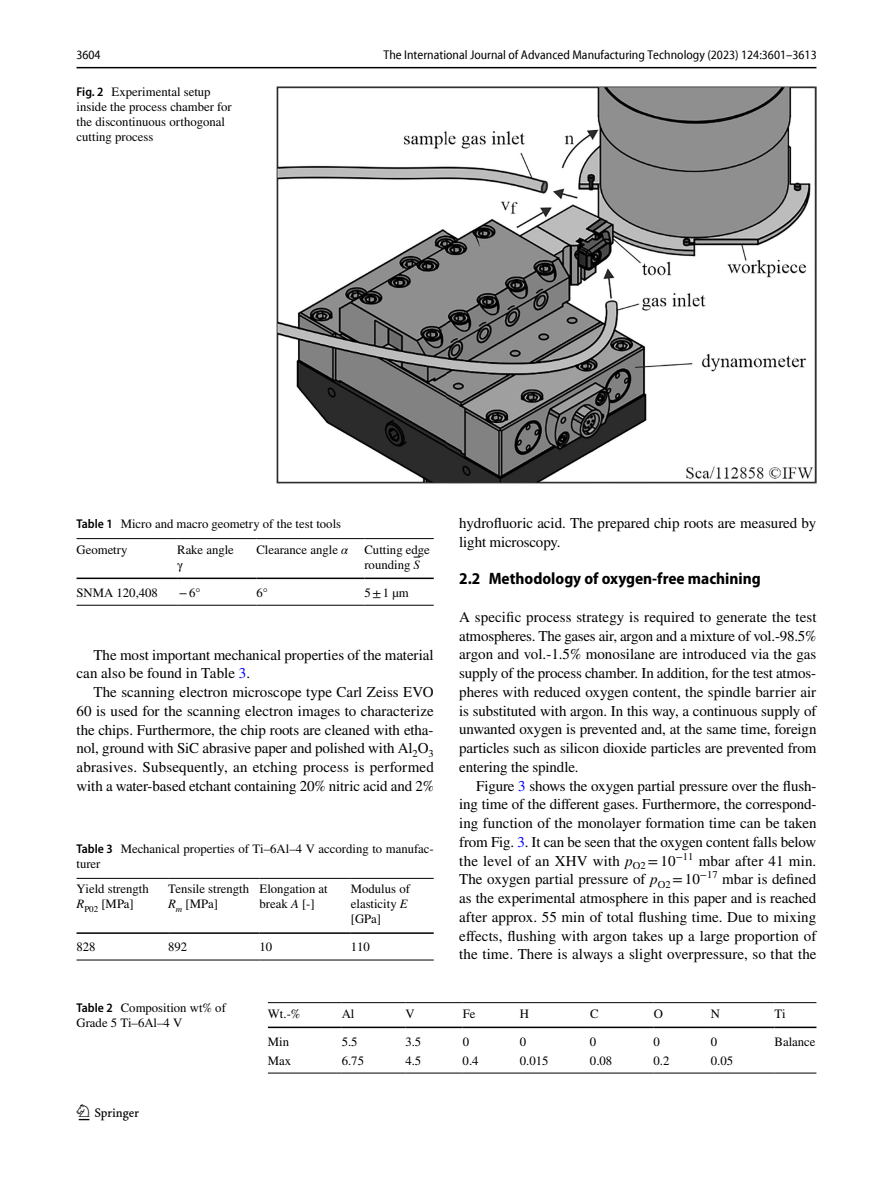
<style>
.page{position:relative;width:893px;height:1187px;background:#fff}
.page>*{position:absolute;margin:0;border:0;box-sizing:border-box;transform-origin:0 0}
.t1{font:22.5px "Springnew Regular 2";color:#000}
.t2{font:700 semi-condensed 16.5px "Myriad Pro";color:#000}
.t3{font:15px/18.8px "STIX";letter-spacing:-.005em;color:#000;text-align:justify}
.t4{font:12.75px/15px "STIX";color:#000}
.t5{font:semi-condensed 12.75px "Myriad Pro Unic";color:#000}
.s1{font-family:"Myriad Pro";font-weight:600;font-stretch:semi-condensed}
.s2{font-style:italic}
.s3{font-family:"STIX General Italic 4"}
.s4{color:#00f}
</style>
<div class="page">
<hr style="left:77px;top:67px;width:739px;height:1px;background:#000">
<img style="left:276px;top:87px;width:540px;height:397px">
<hr style="left:77px;top:538px;width:100px;height:1px;background:#000">
<hr style="left:77px;top:577px;width:100px;height:2px;background:#000">
<hr style="left:177px;top:538px;width:79px;height:1px;background:#000">
<hr style="left:177px;top:577px;width:79px;height:2px;background:#000">
<hr style="left:256px;top:538px;width:108px;height:1px;background:#000">
<hr style="left:256px;top:577px;width:108px;height:2px;background:#000">
<hr style="left:364px;top:538px;width:70px;height:1px;background:#000">
<hr style="left:364px;top:577px;width:70px;height:2px;background:#000">
<hr style="left:77px;top:604px;width:100px;height:1px;background:#000">
<hr style="left:177px;top:604px;width:79px;height:1px;background:#000">
<hr style="left:256px;top:604px;width:108px;height:1px;background:#000">
<hr style="left:364px;top:604px;width:70px;height:1px;background:#000">
<hr style="left:268px;top:1002px;width:74px;height:1px;background:#000">
<hr style="left:268px;top:1026px;width:74px;height:2px;background:#000">
<hr style="left:342px;top:1002px;width:63px;height:1px;background:#000">
<hr style="left:342px;top:1026px;width:63px;height:2px;background:#000">
<hr style="left:405px;top:1002px;width:58px;height:1px;background:#000">
<hr style="left:405px;top:1026px;width:58px;height:2px;background:#000">
<hr style="left:463px;top:1002px;width:57px;height:1px;background:#000">
<hr style="left:463px;top:1026px;width:57px;height:2px;background:#000">
<hr style="left:520px;top:1002px;width:70px;height:1px;background:#000">
<hr style="left:520px;top:1026px;width:70px;height:2px;background:#000">
<hr style="left:590px;top:1002px;width:64px;height:1px;background:#000">
<hr style="left:590px;top:1026px;width:64px;height:2px;background:#000">
<hr style="left:654px;top:1002px;width:57px;height:1px;background:#000">
<hr style="left:654px;top:1026px;width:57px;height:2px;background:#000">
<hr style="left:711px;top:1002px;width:64px;height:1px;background:#000">
<hr style="left:711px;top:1026px;width:64px;height:2px;background:#000">
<hr style="left:775px;top:1002px;width:41px;height:1px;background:#000">
<hr style="left:775px;top:1026px;width:41px;height:2px;background:#000">
<hr style="left:268px;top:1072px;width:74px;height:1px;background:#000">
<hr style="left:342px;top:1072px;width:63px;height:1px;background:#000">
<hr style="left:405px;top:1072px;width:58px;height:1px;background:#000">
<hr style="left:463px;top:1072px;width:57px;height:1px;background:#000">
<hr style="left:520px;top:1072px;width:70px;height:1px;background:#000">
<hr style="left:590px;top:1072px;width:64px;height:1px;background:#000">
<hr style="left:654px;top:1072px;width:57px;height:1px;background:#000">
<hr style="left:711px;top:1072px;width:64px;height:1px;background:#000">
<hr style="left:775px;top:1072px;width:41px;height:1px;background:#000">
<hr style="left:77px;top:877px;width:91px;height:1px;background:#000">
<hr style="left:77px;top:932px;width:91px;height:1px;background:#000">
<hr style="left:168px;top:877px;width:92px;height:1px;background:#000">
<hr style="left:168px;top:932px;width:92px;height:1px;background:#000">
<hr style="left:260px;top:877px;width:91px;height:1px;background:#000">
<hr style="left:260px;top:932px;width:91px;height:1px;background:#000">
<hr style="left:351px;top:877px;width:83px;height:1px;background:#000">
<hr style="left:351px;top:932px;width:83px;height:1px;background:#000">
<hr style="left:77px;top:959px;width:91px;height:1px;background:#000">
<hr style="left:168px;top:959px;width:92px;height:1px;background:#000">
<hr style="left:260px;top:959px;width:91px;height:1px;background:#000">
<hr style="left:351px;top:959px;width:83px;height:1px;background:#000">
<p class="t5" style="left:76px;top:50px;width:26px">3604</p>
<p class="t5" style="left:384px;top:50px;width:435px">The International Journal of Advanced Manufacturing Technology (2023) 124:3601–3613</p>
<p class="t4" style="left:77px;top:85px;width:157px"><span class="s1">Fig. 2</span> Experimental setup inside the process chamber for the discontinuous orthogonal cutting process</p>
<p class="t4" style="left:77px;top:512px;width:266px;line-height:25.5px"><span class="s1">Table 1</span> Micro and macro geometry of the test tools<br>Geometry</p>
<p class="t4" style="left:177px;top:542px;width:58px">Rake angle γ</p>
<p class="t4" style="left:256px;top:542px;width:93px">Clearance angle <span class="s2">α</span></p>
<p class="t4" style="left:364px;top:542px;width:67px">Cutting edge rounding <span class="s3">S</span></p>
<p class="t4" style="left:77px;top:585px;width:83px">SNMA 120,408</p>
<p class="t4" style="left:179px;top:585px;width:23px">−6°</p>
<p class="t4" style="left:256px;top:585px;width:13px">6°</p>
<p class="t4" style="left:364px;top:585px;width:46px">5±1 µm</p>
<p class="t3" style="left:77px;top:646px;width:359px;text-indent:17px">The most important mechanical properties of the material can also be found in Table <span class="s4">3</span>.</p>
<p class="t3" style="left:77px;top:683px;width:359px;text-indent:17px">The scanning electron microscope type Carl Zeiss EVO 60 is used for the scanning electron images to characterize the chips. Furthermore, the chip roots are cleaned with etha&shy;nol, ground with SiC abrasive paper and polished with Al<sub>2</sub>O<sub>3 </sub>abrasives. Subsequently, an etching process is performed with a water-based etchant containing 20% nitric acid and 2%</p>
<p class="t4" style="left:76px;top:841px;width:359px"><span class="s1">Table 3</span> Mechanical properties of Ti–6Al–4 V according to manufac&shy;turer</p>
<p class="t4" style="left:77px;top:882px;width:74px">Yield strength<br><span class="s2">R</span><sub>P02</sub> [MPa]</p>
<p class="t4" style="left:168px;top:882px;width:83px">Tensile strength<br><span class="s2">R</span><sub>m</sub> [MPa]</p>
<p class="t4" style="left:260px;top:882px;width:70px">Elongation at break <span class="s2">A</span> [-]</p>
<p class="t4" style="left:351px;top:882px;width:61px">Modulus of elasticity <span class="s2">E </span>[GPa]</p>
<p class="t4" style="left:77px;top:940px;width:21px">828</p>
<p class="t4" style="left:168px;top:940px;width:21px">892</p>
<p class="t4" style="left:260px;top:940px;width:14px">10</p>
<p class="t4" style="left:351px;top:940px;width:21px">110</p>
<p class="t3" style="left:459px;top:514px;width:359px">hydrofluoric acid. The prepared chip roots are measured by light microscopy.</p>
<p class="t2" style="left:459px;top:569px;width:303px">2.2 Methodology of oxygen‑free machining</p>
<p class="t3" style="left:459px;top:608px;width:359px">A specific process strategy is required to generate the test atmospheres. The gases air, argon and a mixture of vol.-98.5% argon and vol.-1.5% monosilane are introduced via the gas supply of the process chamber. In addition, for the test atmos&shy;pheres with reduced oxygen content, the spindle barrier air is substituted with argon. In this way, a continuous supply of unwanted oxygen is prevented and, at the same time, foreign particles such as silicon dioxide particles are prevented from entering the spindle.</p>
<p class="t3" style="left:459px;top:777px;width:359px;text-indent:17px">Figure <span class="s4">3</span> shows the oxygen partial pressure over the flush&shy;ing time of the different gases. Furthermore, the correspond&shy;ing function of the monolayer formation time can be taken from Fig. <span class="s4">3</span>. It can be seen that the oxygen content falls below the level of an XHV with <span class="s2">p</span><sub>O2</sub> = -10<sup>−11</sup> mbar after 41 min.<br>The oxygen partial pressure of <span class="s2">p</span><sub>O2</sub> = -10<sup>−17</sup> mbar is defined as the experimental atmosphere in this paper and is reached after approx. 55 min of total flushing time. Due to mixing effects, flushing with argon takes up a large proportion of the time. There is always a slight overpressure, so that the</p>
<p class="t4" style="left:77px;top:1000px;width:151px"><span class="s1">Table 2</span> Composition wt% of<br>Grade 5 Ti–6Al–4 V</p>
<p class="t4" style="left:268px;top:1006px;width:34px">Wt.-%</p>
<p class="t4" style="left:342px;top:1006px;width:14px">Al</p>
<p class="t4" style="left:405px;top:1006px;width:11px">V</p>
<p class="t4" style="left:463px;top:1006px;width:14px">Fe</p>
<p class="t4" style="left:520px;top:1006px;width:11px">H</p>
<p class="t4" style="left:590px;top:1006px;width:10px">C</p>
<p class="t4" style="left:654px;top:1006px;width:11px">O</p>
<p class="t4" style="left:711px;top:1006px;width:11px">N</p>
<p class="t4" style="left:775px;top:1006px;width:13px">Ti</p>
<p class="t4" style="left:268px;top:1034px;width:23px">Min</p>
<p class="t4" style="left:342px;top:1034px;width:17px">5.5</p>
<p class="t4" style="left:405px;top:1034px;width:17px">3.5</p>
<p class="t4" style="left:463px;top:1034px;width:8px">0</p>
<p class="t4" style="left:520px;top:1034px;width:8px">0</p>
<p class="t4" style="left:590px;top:1034px;width:8px">0</p>
<p class="t4" style="left:654px;top:1034px;width:8px">0</p>
<p class="t4" style="left:711px;top:1034px;width:8px">0</p>
<p class="t4" style="left:775px;top:1034px;width:43px">Balance</p>
<p class="t4" style="left:268px;top:1053px;width:25px">Max</p>
<p class="t4" style="left:342px;top:1053px;width:24px">6.75</p>
<p class="t4" style="left:405px;top:1053px;width:17px">4.5</p>
<p class="t4" style="left:463px;top:1053px;width:17px">0.4</p>
<p class="t4" style="left:520px;top:1053px;width:30px">0.015</p>
<p class="t4" style="left:590px;top:1053px;width:24px">0.08</p>
<p class="t4" style="left:654px;top:1053px;width:17px">0.2</p>
<p class="t4" style="left:711px;top:1053px;width:24px">0.05</p>
<h1 class="t1" style="left:79px;top:1104px;width:62px">1 3</h1>
</div>
